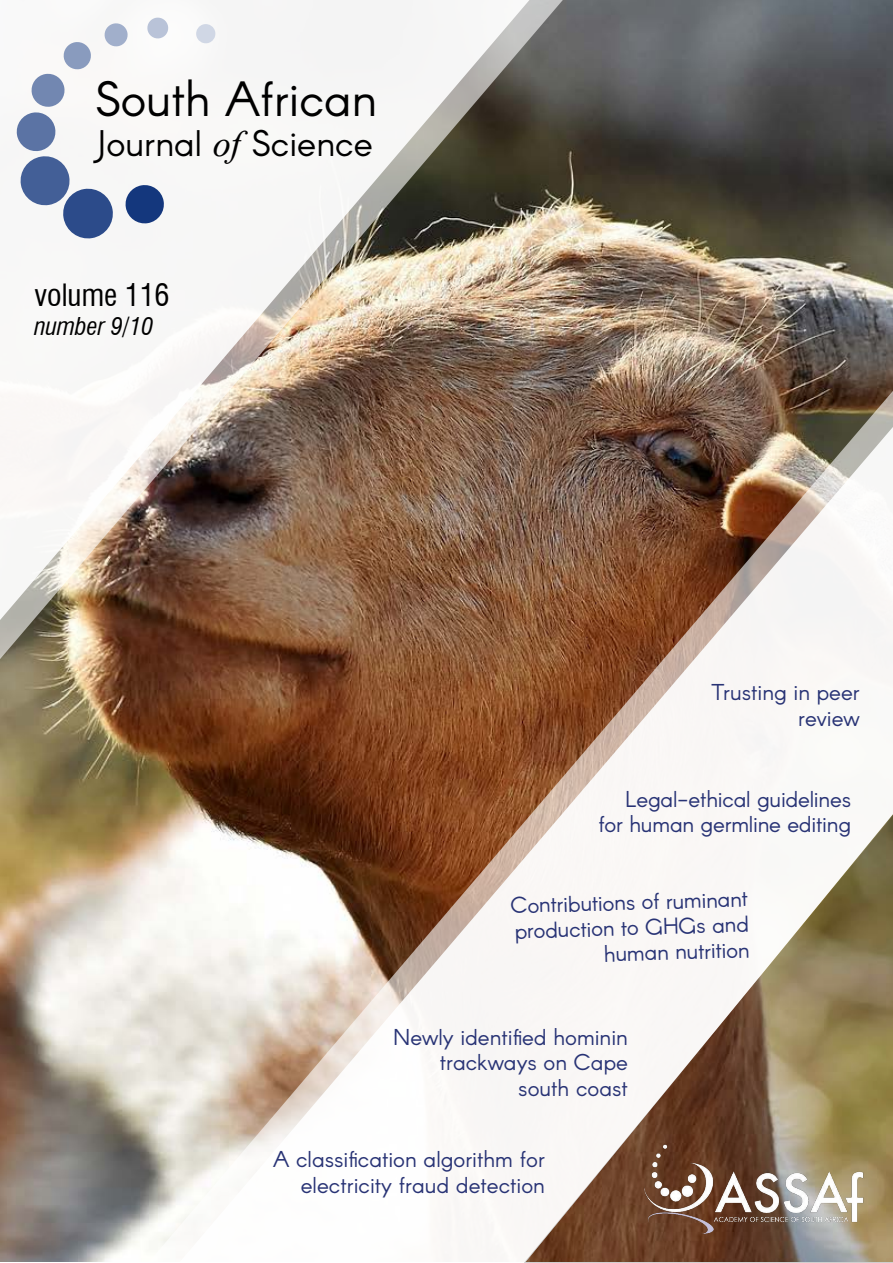
<style>
.page{position:relative;width:893px;height:1263px;background:#fff}
.page>*{position:absolute;margin:0;border:0;box-sizing:border-box;transform-origin:0 0}
.TOC_author{font:48.45px "Arcon";color:#000}
.TOC_author-2{font:36.3px "Arcon";color:#000}
.t1{font:condensed 30px "Swiss 721 BT";color:#000}
.t2{font:italic condensed 24px "Swiss 721 BT";color:#000}
.Sub_Caption{font:22.5px/25.5px "Arcon";color:#283375;text-align:right}
.s1{font-family:"Times New Roman";font-style:italic}
</style>
<div class="page">
<img style="left:0;top:0;width:893px;height:1261px">
<img style="left:0;top:0;width:616px;height:785px">
<img style="left:75px;top:381px;width:31px;height:881px">
<img style="left:106px;top:381px;width:787px;height:880px">
<svg style="left:15px;top:17px;width:154px;height:223px"></svg>
<svg style="left:195px;top:23px;width:21px;height:21px"></svg>
<svg style="left:471px;top:780px;width:422px;height:483px;fill:#f9f6f5"></svg>
<img style="left:640px;top:1143px;width:227px;height:93px">
<p class="TOC_author" style="left:95px;top:69px;width:283px">South African</p>
<p class="TOC_author-2" style="left:94px;top:121px;width:281px">Journal <span class="s1">of</span> Science</p>
<p class="t1" style="left:34px;top:277px;width:137px">volume 116</p>
<p class="t2" style="left:34px;top:311px;width:121px">number 9/10</p>
<p class="Sub_Caption" style="left:712px;top:681px;width:150px">Trusting in peer review</p>
<p class="Sub_Caption" style="left:598px;top:788px;width:254px">Legal-ethical guidelines for human germline editing</p>
<p class="Sub_Caption" style="left:510px;top:895px;width:239px;rotate:-2deg">Contributions of ruminant production to GHGs and human nutrition</p>
<p class="Sub_Caption" style="left:393px;top:1026px;width:236px">Newly identified hominin trackways on Cape south coast</p>
<p class="Sub_Caption" style="left:273px;top:1148px;width:273px">A classification algorithm for electricity fraud detection</p>
</div>
